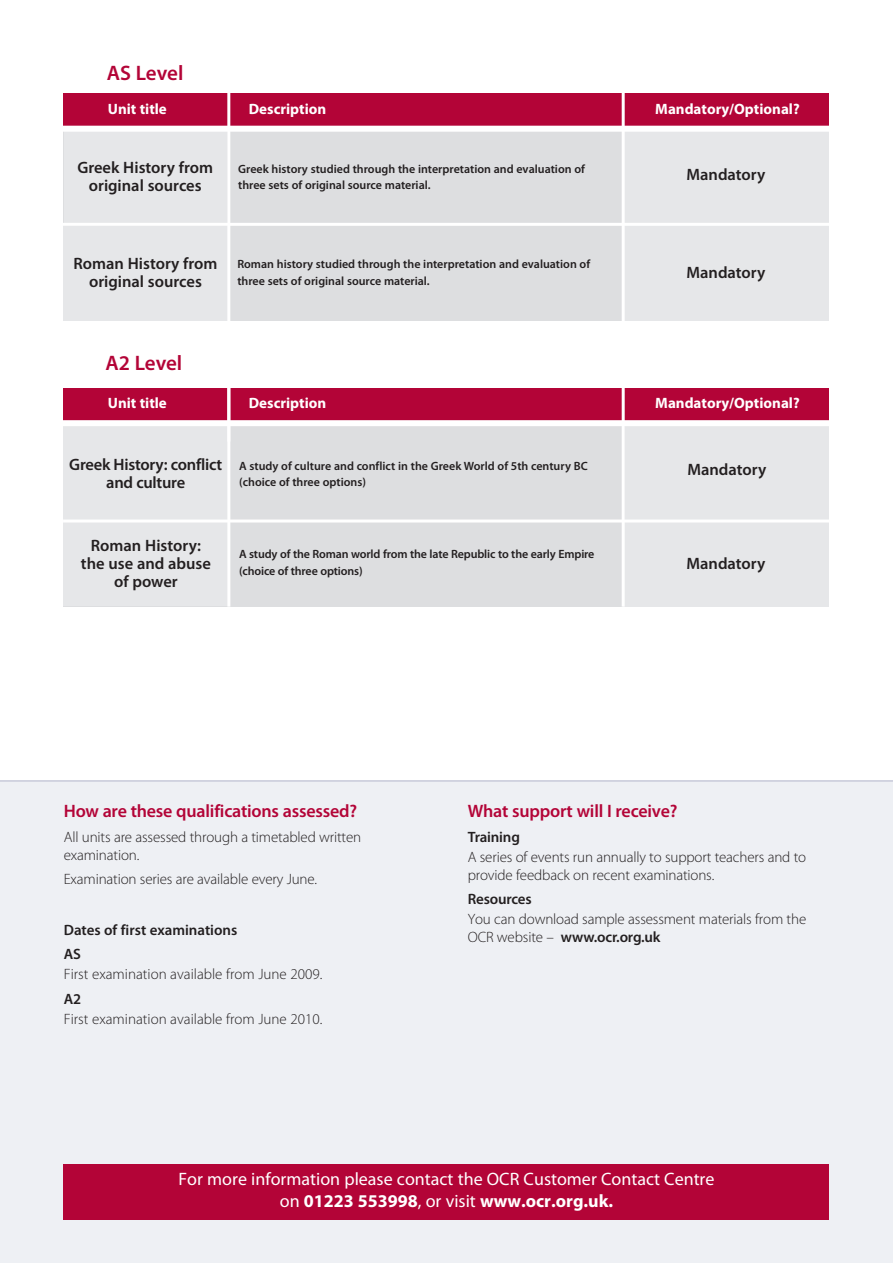
<style>
.page{position:relative;width:893px;height:1263px;background:#fff}
.page>*{position:absolute;margin:0;border:0;box-sizing:border-box;transform-origin:0 0}
.t1{font:600 21px "Myriad Pro";color:#b30437}
.t2{font:18px/21.6px "Myriad Pro";color:#fff;text-align:center}
.t3{font:600 18px "Myriad Pro";letter-spacing:-.01em;color:#b30437}
.t4{font:600 16.5px/18px "Myriad Pro";color:#231f20;text-align:center}
.t5{font:300 15px/18px "Myriad Pro";letter-spacing:-.01em;color:#231f20}
.t6{font:700 15px "Myriad Pro";color:#fff}
.t7{font:600 15px/24.5px "Myriad Pro";letter-spacing:-.005em;color:#231f20}
.t8{font:600 12px/16.5px "Myriad Pro";color:#231f20}
.s1{font-weight:600}
.s2{font-weight:700}
</style>
<div class="page">
<div style="left:0;top:780px;width:893px;height:483px;background:#eef0f4"></div>
<hr style="left:0;top:780px;width:893px;height:2px;background:#c9cbda">
<div style="left:64px;top:1164px;width:765px;height:55px;background:#b30437"></div>
<div style="left:63px;top:128px;width:765px;height:193px;background:#dddee0"></div>
<div style="left:64px;top:93px;width:765px;height:34px;background:#b30437"></div>
<div style="left:64px;top:131px;width:163px;height:94px;background:#e6e7e9"></div>
<div style="left:623px;top:128px;width:205px;height:97px;background:#e6e7e9"></div>
<div style="left:623px;top:226px;width:205px;height:95px;background:#e6e7e9"></div>
<div style="left:63px;top:226px;width:165px;height:95px;background:#e6e7e9"></div>
<div style="left:55px;top:126px;width:787px;height:6px;background:#fff"></div>
<hr style="left:622px;top:82px;width:3px;height:358px;background:#fff">
<div style="left:63px;top:423px;width:765px;height:184px;background:#dddee0"></div>
<div style="left:63px;top:388px;width:765px;height:33px;background:#b30437"></div>
<div style="left:63px;top:426px;width:165px;height:97px;background:#e6e7e9"></div>
<div style="left:625px;top:423px;width:203px;height:97px;background:#e6e7e9"></div>
<div style="left:623px;top:522px;width:205px;height:85px;background:#e6e7e9"></div>
<div style="left:63px;top:523px;width:166px;height:83px;background:#e6e7e9"></div>
<div style="left:57px;top:420px;width:787px;height:6px;background:#fff"></div>
<hr style="left:63px;top:519px;width:768px;height:3px;background:#fff">
<hr style="left:62px;top:223px;width:767px;height:3px;background:#fff">
<hr style="left:227px;top:82px;width:3px;height:360px;background:#fff">
<hr style="left:227px;top:384px;width:3px;height:223px;background:#fff">
<hr style="left:622px;top:384px;width:3px;height:223px;background:#fff">
<h1 class="t1" style="left:107px;top:65px;width:78px">AS Level</h1>
<p class="t6" style="left:108px;top:103px;width:61px">Unit title</p>
<p class="t6" style="left:249px;top:103px;width:79px">Description</p>
<p class="t6" style="left:655px;top:103px;width:146px">Mandatory/Optional?</p>
<h3 class="t4" style="left:77px;top:160px;width:137px">Greek History from original sources</h3>
<h3 class="t4" style="left:686px;top:167px;width:80px">Mandatory</h3>
<p class="t8" style="left:238px;top:162px;width:348px">Greek history studied through the interpretation and evaluation of three sets of original source material.</p>
<h3 class="t4" style="left:73px;top:256px;width:146px">Roman History from original sources</h3>
<p class="t8" style="left:237px;top:257px;width:354px">Roman history studied through the interpretation and evaluation of three sets of original source material.</p>
<h1 class="t1" style="left:105px;top:355px;width:78px">A2 Level</h1>
<h3 class="t4" style="left:686px;top:264px;width:80px">Mandatory</h3>
<p class="t6" style="left:108px;top:398px;width:61px">Unit title</p>
<p class="t6" style="left:249px;top:398px;width:79px">Description</p>
<p class="t6" style="left:655px;top:398px;width:146px">Mandatory/Optional?</p>
<h3 class="t4" style="left:69px;top:456px;width:154px">Greek History: conflict and culture</h3>
<h3 class="t4" style="left:687px;top:462px;width:80px">Mandatory</h3>
<p class="t8" style="left:239px;top:458px;width:350px">A study of culture and conflict in the Greek World of 5th century BC (choice of three options)</p>
<h3 class="t4" style="left:81px;top:537px;width:132px">Roman History: the use and abuse of power</h3>
<p class="t8" style="left:239px;top:547px;width:357px">A study of the Roman world from the late Republic to the early Empire (choice of three options)</p>
<h3 class="t4" style="left:686px;top:556px;width:80px">Mandatory</h3>
<h2 class="t3" style="left:64px;top:804px;width:295px">How are these qualifications assessed?</h2>
<p class="t5" style="left:64px;top:829px;width:299px">All units are assessed through a timetabled written examination.</p>
<p class="t5" style="left:64px;top:871px;width:255px">Examination series are available every June.</p>
<p class="t7" style="left:64px;top:919px;width:175px">Dates of first examinations<br>AS</p>
<p class="t5" style="left:64px;top:966px;width:260px">First examination available from June 2009.</p>
<p class="t7" style="left:64px;top:988px;width:19px">A2</p>
<p class="t5" style="left:64px;top:1011px;width:260px">First examination available from June 2010.</p>
<h2 class="t3" style="left:468px;top:804px;width:211px">What support will I receive?</h2>
<p class="t7" style="left:468px;top:825px;width:54px">Training</p>
<p class="t5" style="left:468px;top:849px;width:340px">A series of events run annually to support teachers and to provide feedback on recent examinations.</p>
<p class="t7" style="left:468px;top:888px;width:66px">Resources</p>
<p class="t5" style="left:468px;top:911px;width:340px">You can download sample assessment materials from the<br>OCR website – <span class="s1">www.ocr.org.uk</span></p>
<h2 class="t2" style="left:179px;top:1170px;width:537px">For more information please contact the OCR Customer Contact Centre on <span class="s2">01223 553998</span>, or visit <span class="s2">www.ocr.org.uk.</span></h2>
</div>
